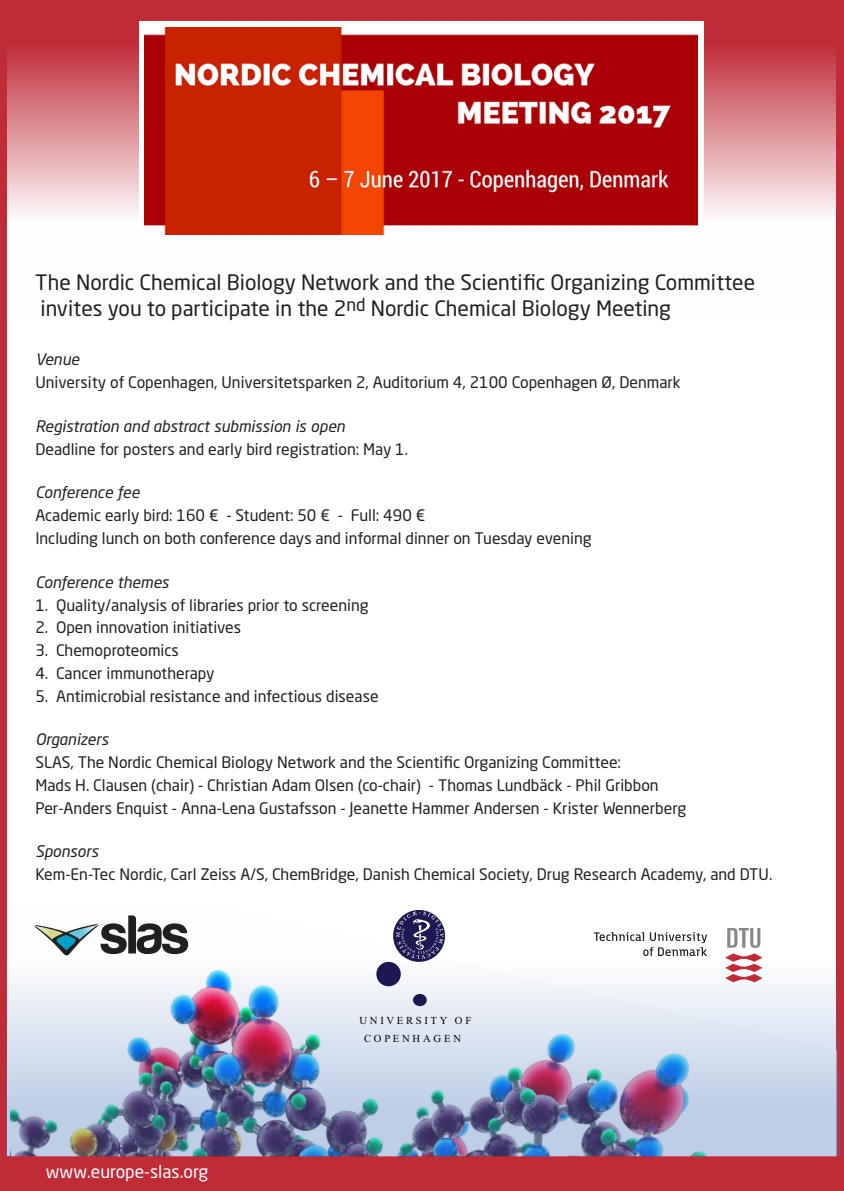
<style>
.page{position:relative;width:844px;height:1191px;background:#fff}
.page>*{position:absolute;margin:0;border:0;box-sizing:border-box;transform-origin:0 0}
.t1{font:21px/26.2px "Neo Sans Std";color:#231f20}
.t2{font:17.5px "Neo Sans Std";color:#fff}
.t3{font:15.75px/22.8px "Neo Sans Std";color:#231f20}
.t4{font:italic 15.75px "Neo Sans Std";color:#231f20}
.t5{font:10.67px/17.7px "Times New Roman";letter-spacing:.255em;color:#050504;text-align:center}
</style>
<div class="page">
<div style="left:0;top:0;width:843px;height:1191px;background:#bf2b37"></div>
<div style="left:8px;top:12px;width:827px;height:1144px;background:#fff"></div>
<img style="left:7px;top:876px;width:832px;height:280px">
<svg style="left:7px;top:12px;width:829px;height:308px"></svg>
<svg style="left:33px;top:915px;width:155px;height:40px"></svg>
<svg style="left:393px;top:910px;width:52px;height:52px"></svg>
<div style="left:376px;top:962px;width:24px;height:24px;background:#1c1952;border-radius:50%"></div>
<div style="left:413px;top:994px;width:13px;height:12px;background:#1c1952;border-radius:50%"></div>
<svg style="left:396px;top:911px;width:47px;height:47px;background:#52507b"></svg>
<svg style="left:593px;top:932px;width:114px;height:24px"></svg>
<svg style="left:725px;top:928px;width:37px;height:54px"></svg>
<div style="left:139px;top:21px;width:564px;height:220px;background:#fff"></div>
<img style="left:145px;top:28px;width:552px;height:207px">
<h1 class="t1" style="left:35px;top:269px;width:721px">The Nordic Chemical Biology Network and the Scientific Organizing Committee invites you to participate in the 2<sup>nd</sup> Nordic Chemical Biology Meeting</h1>
<p class="t4" style="left:35px;top:350px;width:46px">Venue</p>
<p class="t3" style="left:35px;top:371px;width:646px">University of Copenhagen, Universitetsparken 2, Auditorium 4, 2100 Copenhagen Ø, Denmark</p>
<p class="t4" style="left:35px;top:416px;width:311px">Registration and abstract submission is open</p>
<p class="t3" style="left:35px;top:437px;width:374px">Deadline for posters and early bird registration: May 1.</p>
<p class="t4" style="left:35px;top:483px;width:106px">Conference fee</p>
<p class="t3" style="left:35px;top:504px;width:557px">Academic early bird: 160 € - Student: 50 € - Full: 490 €<br>Including lunch on both conference days and informal dinner on Tuesday evening</p>
<p class="t4" style="left:35px;top:572px;width:135px">Conference themes</p>
<p class="t3" style="left:35px;top:593px;width:335px">1. Quality/analysis of libraries prior to screening</p>
<p class="t3" style="left:35px;top:616px;width:207px">2. Open innovation initiatives</p>
<p class="t3" style="left:35px;top:638px;width:145px">3. Chemoproteomics</p>
<p class="t3" style="left:35px;top:661px;width:181px">4. Cancer immunotherapy</p>
<p class="t3" style="left:35px;top:684px;width:345px">5. Antimicrobial resistance and infectious disease</p>
<p class="t4" style="left:35px;top:730px;width:75px">Organizers</p>
<p class="t3" style="left:35px;top:750px;width:652px">SLAS, The Nordic Chemical Biology Network and the Scientific Organizing Committee:<br>Mads H. Clausen (chair) - Christian Adam Olsen (co-chair) - Thomas Lundbäck - Phil Gribbon<br>Per-Anders Enquist - Anna-Lena Gustafsson - Jeanette Hammer Andersen - Krister Wennerberg</p>
<p class="t4" style="left:35px;top:842px;width:65px">Sponsors</p>
<p class="t3" style="left:35px;top:862px;width:738px">Kem-En-Tec Nordic, Carl Zeiss A/S, ChemBridge, Danish Chemical Society, Drug Research Academy, and DTU.</p>
<p class="t2" style="left:46px;top:1160px;width:164px">www.europe-slas.org</p>
<p class="t5" style="left:359px;top:1011px;width:113px">UNIVERSITY OF<br>COPENHAGEN</p>
</div>
